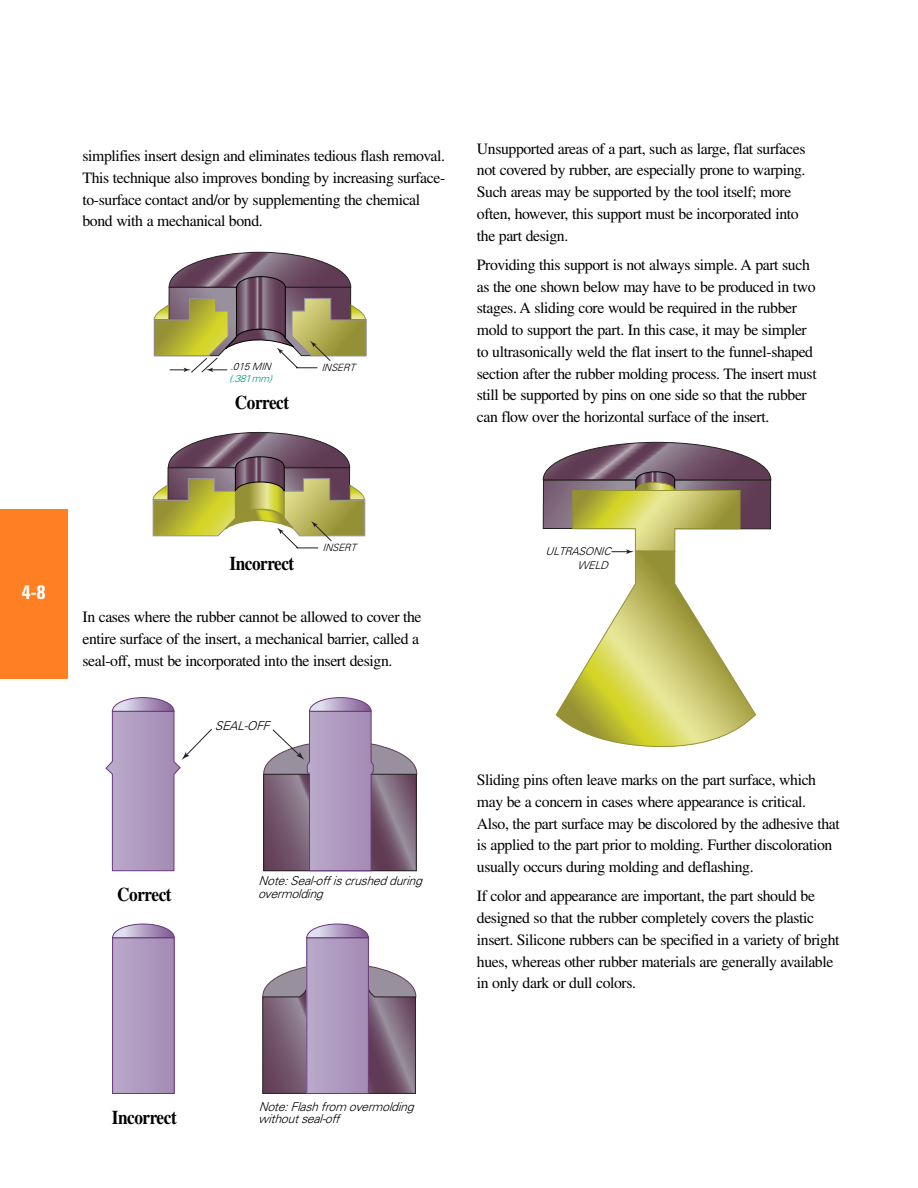
<style>
.page{position:relative;width:918px;height:1188px;background:#fff}
.page>*{position:absolute;margin:0;border:0;box-sizing:border-box;transform-origin:0 0}
.t1{font:700 19.5px "Times";letter-spacing:-.025em;color:#000;scale:.88 1}
.t2{font:700 condensed 19.5px "Univers";color:#fff}
.t3{font:15.75px/21.8px "Times";letter-spacing:-.025em;color:#000}
.t4{font:italic 300 12.15px/12.1px "Univers";color:#000}
.t5{font:italic 300 10.8px/13.5px "Univers";color:#000;text-align:right}
.t6{font:italic 300 10.05px "Univers";color:#000}
.t7{font:italic 300 10.05px "Univers";color:#009370}
</style>
<div class="page">
<div style="left:0;top:509px;width:68px;height:170px;background:#fe8023"></div>
<svg style="left:154px;top:252px;width:212px;height:121px"></svg>
<svg style="left:153px;top:432px;width:212px;height:116px"></svg>
<svg style="left:543px;top:442px;width:228px;height:306px"></svg>
<div style="left:263px;top:963px;width:153px;height:66px;background:#99909e;border:1px solid #603c54;border-radius:50%"></div>
<svg style="left:262px;top:983px;width:154px;height:111px"></svg>
<div style="left:113px;top:938px;width:61px;height:155px;background:linear-gradient(to right,#b9a9ca,#a48bb5)"></div>
<div style="left:112px;top:937px;width:63px;height:157px;border:1px solid #6a377c"></div>
<svg style="left:112px;top:923px;width:63px;height:15px"></svg>
<div style="left:307px;top:938px;width:61px;height:155px;background:linear-gradient(to right,#b9a9ca,#a48bb5)"></div>
<div style="left:306px;top:937px;width:63px;height:157px;border:1px solid #6a377c"></div>
<svg style="left:306px;top:923px;width:63px;height:15px"></svg>
<div style="left:263px;top:741px;width:154px;height:65px;background:#99909e;border:1px solid #603c54;border-radius:50%"></div>
<svg style="left:265px;top:776px;width:150px;height:93px;background:#7a6175"></svg>
<div style="left:263px;top:774px;width:154px;height:97px;border:1px solid #231f20"></div>
<svg style="left:105px;top:697px;width:107px;height:174px"></svg>
<svg style="left:272px;top:697px;width:102px;height:174px"></svg>
<p class="t3" style="left:82px;top:146px;width:364px">simplifies insert design and eliminates tedious flash removal.<br>This technique also improves bonding by increasing surface&shy;to-surface contact and/or by supplementing the chemical bond with a mechanical bond.</p>
<p class="t6" style="left:230px;top:363px;width:45px">.015MIN</p>
<p class="t7" style="left:229px;top:375px;width:47px">(.381mm)</p>
<p class="t1" style="left:235px;top:395px;width:63px">Correct</p>
<p class="t6" style="left:321px;top:364px;width:38px">INSERT</p>
<p class="t3" style="left:477px;top:139px;width:330px">Unsupported areas of a part, such as large, flat surfaces not covered by rubber, are especially prone to warping.<br>Such areas may be supported by the tool itself; more often, however, this support must be incorporated into the part design.</p>
<p class="t3" style="left:477px;top:255px;width:341px">Providing this support is not always simple. A part such as the one shown below may have to be produced in two stages. A sliding core would be required in the rubber mold to support the part. In this case, it may be simpler to ultrasonically weld the flat insert to the funnel-shaped section after the rubber molding process. The insert must still be supported by pins on one side so that the rubber can flow over the horizontal surface of the insert.</p>
<p class="t2" style="left:22px;top:585px;width:25px">4-8</p>
<p class="t6" style="left:322px;top:544px;width:38px">INSERT</p>
<p class="t1" style="left:229px;top:557px;width:75px">Incorrect</p>
<p class="t5" style="left:545px;top:546px;width:70px">ULTRASONIC<br>WELD</p>
<p class="t3" style="left:82px;top:608px;width:341px">In cases where the rubber cannot be allowed to cover the entire surface of the insert, a mechanical barrier, called a seal-off, must be incorporated into the insert design.</p>
<p class="t4" style="left:215px;top:721px;width:59px">SEAL-OFF</p>
<p class="t4" style="left:259px;top:876px;width:168px">Note:Seal-offiscrushedduring</p>
<p class="t1" style="left:117px;top:887px;width:63px">Correct</p>
<p class="t4" style="left:258px;top:888px;width:70px">overmolding</p>
<p class="t3" style="left:477px;top:770px;width:364px">Sliding pins often leave marks on the part surface, which may be a concern in cases where appearance is critical.<br>Also, the part surface may be discolored by the adhesive that is applied to the part prior to molding. Further discoloration usually occurs during molding and deflashing.</p>
<p class="t3" style="left:477px;top:887px;width:364px">If color and appearance are important, the part should be designed so that the rubber completely covers the plastic insert. Silicone rubbers can be specified in a variety of bright hues, whereas other rubber materials are generally available in only dark or dull colors.</p>
<p class="t1" style="left:112px;top:1110px;width:75px">Incorrect</p>
<p class="t4" style="left:258px;top:1101px;width:160px">Note:Flashfrom overmolding withoutseal-off</p>
</div>
